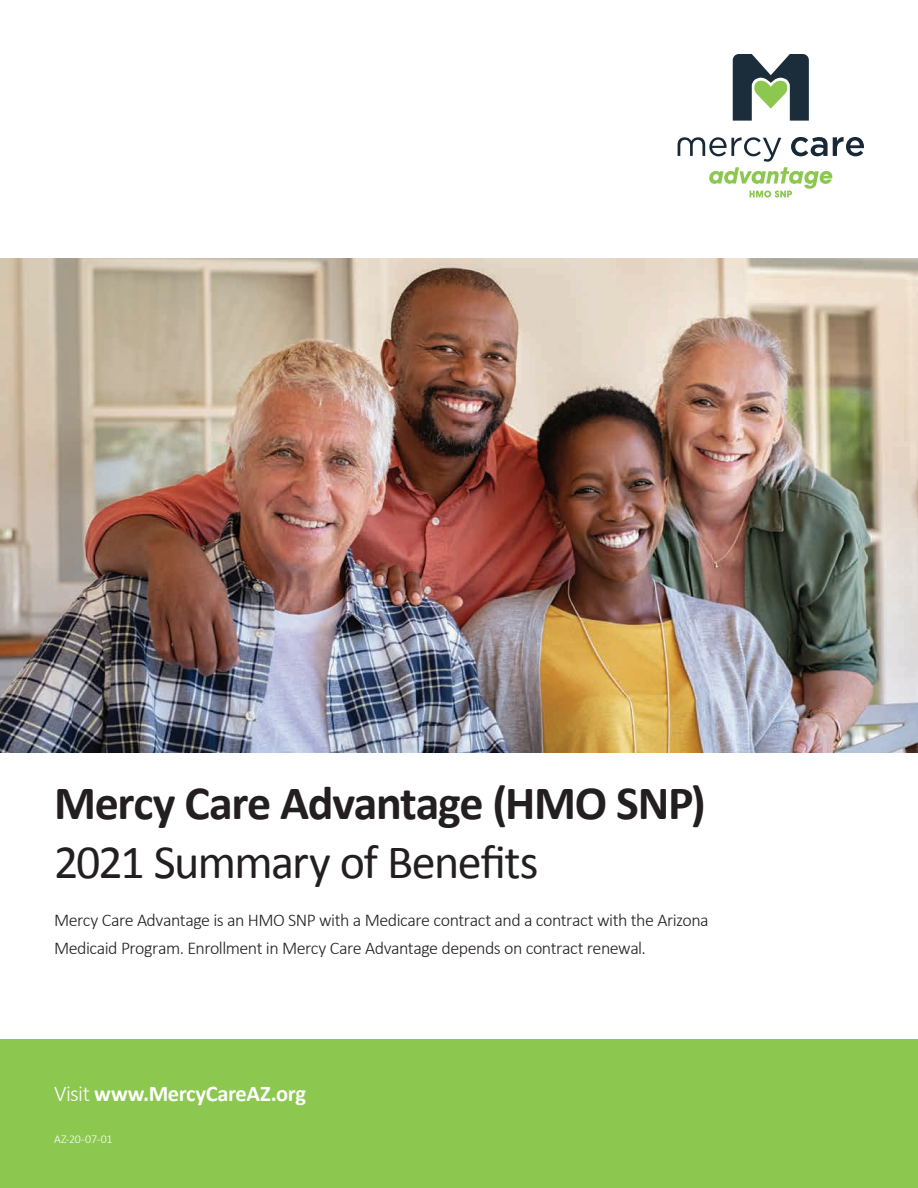
<style>
.page{position:relative;width:918px;height:1188px;background:#fff}
.page>*{position:absolute;margin:0;border:0;box-sizing:border-box;transform-origin:0 0}
.t1{font:700 48px "Calibri";letter-spacing:-.025em;color:#231f20}
.t2{font:48px "Calibri";color:#231f20}
.t3{font:700 22.5px "Calibri";letter-spacing:-.02em;color:#fff}
.t4{font:300 18px/27.8px "Calibri";letter-spacing:-.03em;color:#231f20}
.t5{font:300 12px "Calibri";letter-spacing:-.02em;color:#fff}
.s1{font-weight:300}
</style>
<div class="page">
<img style="left:0;top:259px;width:918px;height:493px">
<svg style="left:733px;top:54px;width:76px;height:67px"></svg>
<svg style="left:678px;top:137px;width:186px;height:61px"></svg>
<div style="left:0;top:1040px;width:918px;height:148px;background:#8cc750"></div>
<h1 class="t1" style="left:54px;top:772px;width:653px">Mercy Care Advantage (HMO SNP)</h1>
<h2 class="t2" style="left:54px;top:832px;width:486px">2021 Summary of Benefits</h2>
<p class="t4" style="left:54px;top:906px;width:656px">Mercy Care Advantage is an HMO SNP with a Medicare contract and a contract with the Arizona<br>Medicaid Program. Enrollment in Mercy Care Advantage depends on contract renewal.</p>
<p class="t3" style="left:54px;top:1079px;width:253px"><span class="s1">Visit</span> www.MercyCareAZ.org</p>
<p class="t5" style="left:54px;top:1132px;width:60px">AZ -20-07-01</p>
</div>
